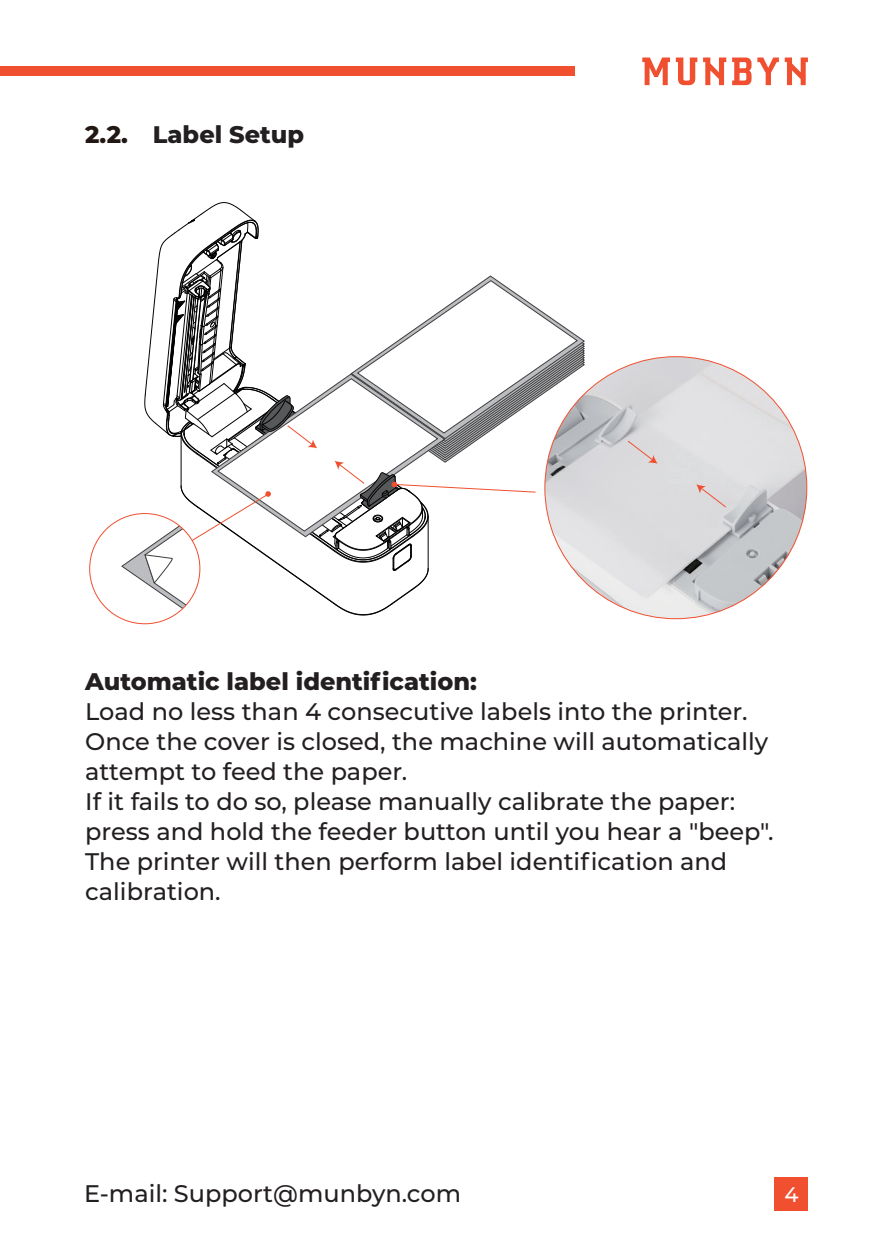
<style>
.page{position:relative;width:893px;height:1259px;background:#fff}
.page>*{position:absolute;margin:0;border:0;box-sizing:border-box;transform-origin:0 0}
.t1{font:500 24px/30px "Montserrat";color:#231f20}
.t2{font:800 24px "Montserrat";color:#231f20}
.t3{font:500 21px "Montserrat";color:#fff}
.s1{color:#211814}
</style>
<div class="page">
<svg style="left:785px;top:57px;width:23px;height:28px"></svg>
<svg style="left:757px;top:57px;width:22px;height:28px"></svg>
<svg style="left:642px;top:57px;width:28px;height:28px"></svg>
<svg style="left:676px;top:57px;width:21px;height:28px"></svg>
<svg style="left:703px;top:57px;width:23px;height:28px"></svg>
<svg style="left:732px;top:57px;width:19px;height:28px"></svg>
<div style="left:775px;top:1177px;width:33px;height:33px;background:#f0502f"></div>
<div style="left:0;top:67px;width:575px;height:9px;background:#f05030"></div>
<img style="left:545px;top:357px;width:262px;height:262px;border-radius:131px">
<svg style="left:120px;top:202px;width:465px;height:422px"></svg>
<svg style="left:627px;top:440px;width:31px;height:24px"></svg>
<svg style="left:696px;top:484px;width:31px;height:24px"></svg>
<p class="t2" style="left:85px;top:117px;width:221px"><span class="s1">2.2.</span> Label Setup</p>
<p class="t2" style="left:85px;top:663px;width:393px">Automatic label identification:</p>
<p class="t1" style="left:85px;top:695px;width:690px">Load no less than 4 consecutive labels into the printer.<br>Once the cover is closed, the machine will automatically attempt to feed the paper.<br>If it fails to do so, please manually calibrate the paper: press and hold the feeder button until you hear a "beep".<br>The printer will then perform label identification and calibration.</p>
<p class="t1" style="left:84px;top:1177px;width:378px">E-mail: Support@munbyn.com</p>
<p class="t3" style="left:784px;top:1180px;width:16px">4</p>
</div>
